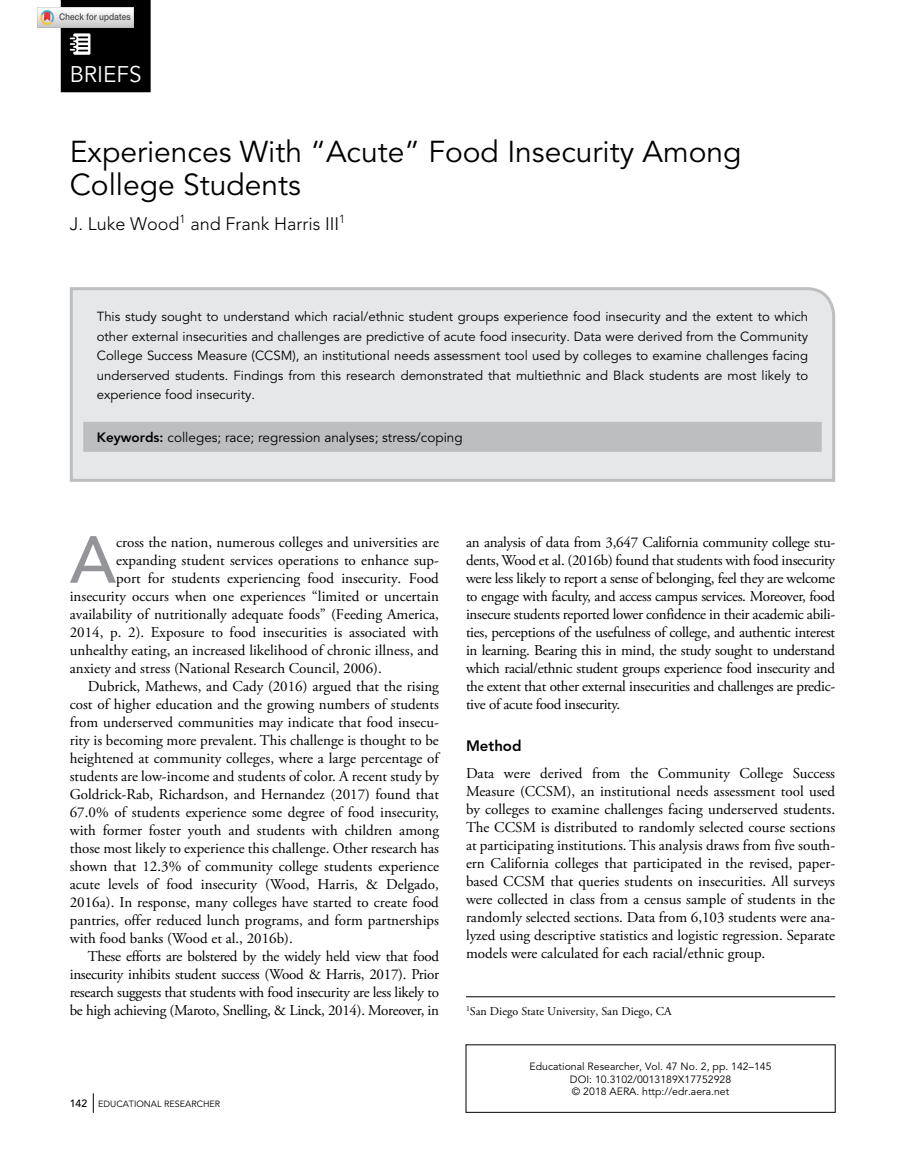
<style>
.page{position:relative;width:905px;height:1175px;background:#fff}
.page>*{position:absolute;margin:0;border:0;box-sizing:border-box;transform-origin:0 0}
.t1{font:500 65.85px "Avenir LT Std";color:#939598}
.t2{font:30px/33px "Avenir LT Std";color:#000}
.t3{font:22.5px "Avenir LT Std";color:#fff}
.t4{font:300 18px "Avenir LT Std";color:#000}
.t5{font:15px/18px "Adobe Garamond Pro";color:#000;text-align:justify}
.t6{font:15px "Adobe Garamond Pro";letter-spacing:-.02em;color:#000}
.t7{font:800 15px "Avenir LT Std";color:#000}
.t8{font:13.5px "Avenir LT Std";color:#000}
.t9{font:13.2px/19.5px "Avenir LT Std";color:#000;text-align:justify}
.t10{font:12px "Adobe Garamond Pro";color:#000}
.t11{font:10.5px/12.8px "Avenir LT Std";color:#000;text-align:center}
.t12{font:9px "Avenir LT Std";color:#000}
.s1{font-weight:800}
.s2{font-weight:500;font-size:10.5px}
</style>
<div class="page">
<svg style="left:93px;top:1093px;width:1px;height:19px"></svg>
<div style="left:69px;top:287px;width:767px;height:195px;background:#e6e7e8"></div>
<hr style="left:466px;top:996px;width:369px;height:1px;background:#000">
<div style="left:83px;top:422px;width:738px;height:30px;background:#bcbec0"></div>
<div style="left:61px;top:0;width:90px;height:92px;background:#000"></div>
<svg style="left:70px;top:33px;width:20px;height:22px"></svg>
<img style="left:38px;top:8px;width:96px;height:19px">
<h3 class="t3" style="left:70px;top:61px;width:27px">Briefs</h3>
<h2 class="t2" style="left:70px;top:136px;width:673px">Experiences With “Acute” Food Insecurity Among<br>College Students</h2>
<p class="t4" style="left:70px;top:213px;width:277px">J. Luke Wood<sup>1</sup> and Frank Harris III<sup>1</sup></p>
<p class="t9" style="left:97px;top:307px;width:713px">This study sought to understand which racial/ethnic student groups experience food insecurity and the extent to which other external insecurities and challenges are predictive of acute food insecurity. Data were derived from the Community College Success Measure (CCSM), an institutional needs assessment tool used by colleges to examine challenges facing underserved students. Findings from this research demonstrated that multiethnic and Black students are most likely to experience food insecurity.</p>
<p class="t8" style="left:97px;top:430px;width:367px"><span class="s1">Keywords:</span> colleges; race; regression analyses; stress/coping</p>
<h1 class="t1" style="left:70px;top:522px;width:48px">A</h1>
<p class="t5" style="left:116px;top:533px;width:324px">cross the nation, numerous colleges and universities are</p>
<p class="t5" style="left:116px;top:551px;width:324px">expanding student services operations to enhance sup-</p>
<p class="t5" style="left:116px;top:569px;width:324px">port for students experiencing food insecurity. Food</p>
<p class="t5" style="left:70px;top:587px;width:371px">insecurity occurs when one experiences “limited or uncertain</p>
<p class="t5" style="left:70px;top:605px;width:370px">availability of nutritionally adequate foods” (Feeding America,</p>
<p class="t5" style="left:70px;top:623px;width:370px">2014, p. 2). Exposure to food insecurities is associated with</p>
<p class="t5" style="left:70px;top:641px;width:370px">unhealthy eating, an increased likelihood of chronic illness, and</p>
<p class="t5" style="left:70px;top:659px;width:313px">anxiety and stress (National Research Council, 2006).</p>
<p class="t5" style="left:88px;top:677px;width:352px">Dubrick, Mathews, and Cady (2016) argued that the rising</p>
<p class="t5" style="left:70px;top:695px;width:370px">cost of higher education and the growing numbers of students</p>
<p class="t5" style="left:70px;top:713px;width:371px">from underserved communities may indicate that food insecu-</p>
<p class="t5" style="left:70px;top:731px;width:370px">rity is becoming more prevalent. This challenge is thought to be</p>
<p class="t5" style="left:70px;top:749px;width:370px">heightened at community colleges, where a large percentage of</p>
<p class="t5" style="left:70px;top:767px;width:371px">students are low-income and students of color. A recent study by</p>
<p class="t5" style="left:70px;top:785px;width:370px">Goldrick-Rab, Richardson, and Hernandez (2017) found that</p>
<p class="t5" style="left:70px;top:803px;width:370px">67.0% of students experience some degree of food insecurity,</p>
<p class="t5" style="left:70px;top:821px;width:371px">with former foster youth and students with children among</p>
<p class="t5" style="left:70px;top:839px;width:370px">those most likely to experience this challenge. Other research has</p>
<p class="t5" style="left:70px;top:857px;width:370px">shown that 12.3% of community college students experience</p>
<p class="t5" style="left:70px;top:875px;width:371px">acute levels of food insecurity (Wood, Harris, &amp; Delgado,</p>
<p class="t5" style="left:70px;top:893px;width:370px">2016a). In response, many colleges have started to create food</p>
<p class="t5" style="left:70px;top:911px;width:370px">pantries, offer reduced lunch programs, and form partnerships</p>
<p class="t5" style="left:70px;top:929px;width:224px">with food banks (Wood et al., 2016b).</p>
<p class="t6" style="left:88px;top:947px;width:352px">These efforts are bolstered by the widely held view that food</p>
<p class="t6" style="left:70px;top:965px;width:371px">insecurity inhibits student success (Wood &amp; Harris, 2017). Prior</p>
<p class="t6" style="left:70px;top:983px;width:371px">research suggests that students with food insecurity are less likely to</p>
<p class="t6" style="left:70px;top:1001px;width:371px">be high achieving (Maroto, Snelling, &amp; Linck, 2014). Moreover, in</p>
<p class="t12" style="left:70px;top:1098px;width:152px"><span class="s2">142</span> EDUCATIONAL RESEARCHER</p>
<p class="t5" style="left:466px;top:533px;width:371px">an analysis of data from 3,647 California community college stu&shy;dents, Wood et al. (2016b) found that students with food insecurity were less likely to report a sense of belonging, feel they are welcome to engage with faculty, and access campus services. Moreover, food insecure students reported lower confidence in their academic abili&shy;ties, perceptions of the usefulness of college, and authentic interest in learning. Bearing this in mind, the study sought to understand which racial/ethnic student groups experience food insecurity and the extent that other external insecurities and challenges are predic&shy;tive of acute food insecurity.</p>
<p class="t7" style="left:466px;top:736px;width:57px">Method</p>
<p class="t5" style="left:466px;top:764px;width:371px">Data were derived from the Community College Success Measure (CCSM), an institutional needs assessment tool used by colleges to examine challenges facing underserved students.<br>The CCSM is distributed to randomly selected course sections at participating institutions. This analysis draws from five south&shy;ern California colleges that participated in the revised, paper&shy;based CCSM that queries students on insecurities. All surveys were collected in class from a census sample of students in the randomly selected sections. Data from 6,103 students were ana&shy;lyzed using descriptive statistics and logistic regression. Separate models were calculated for each racial/ethnic group.</p>
<p class="t10" style="left:466px;top:1004px;width:207px"><sup>1</sup>San Diego State University, San Diego, CA</p>
<p class="t11" style="left:529px;top:1060px;width:243px">Educational Researcher, Vol. 47 No. 2, pp. 142–145<br>DOI: 10.3102/0013189X17752928<br>© 2018 AERA. http://edr.aera.net</p>
</div>
